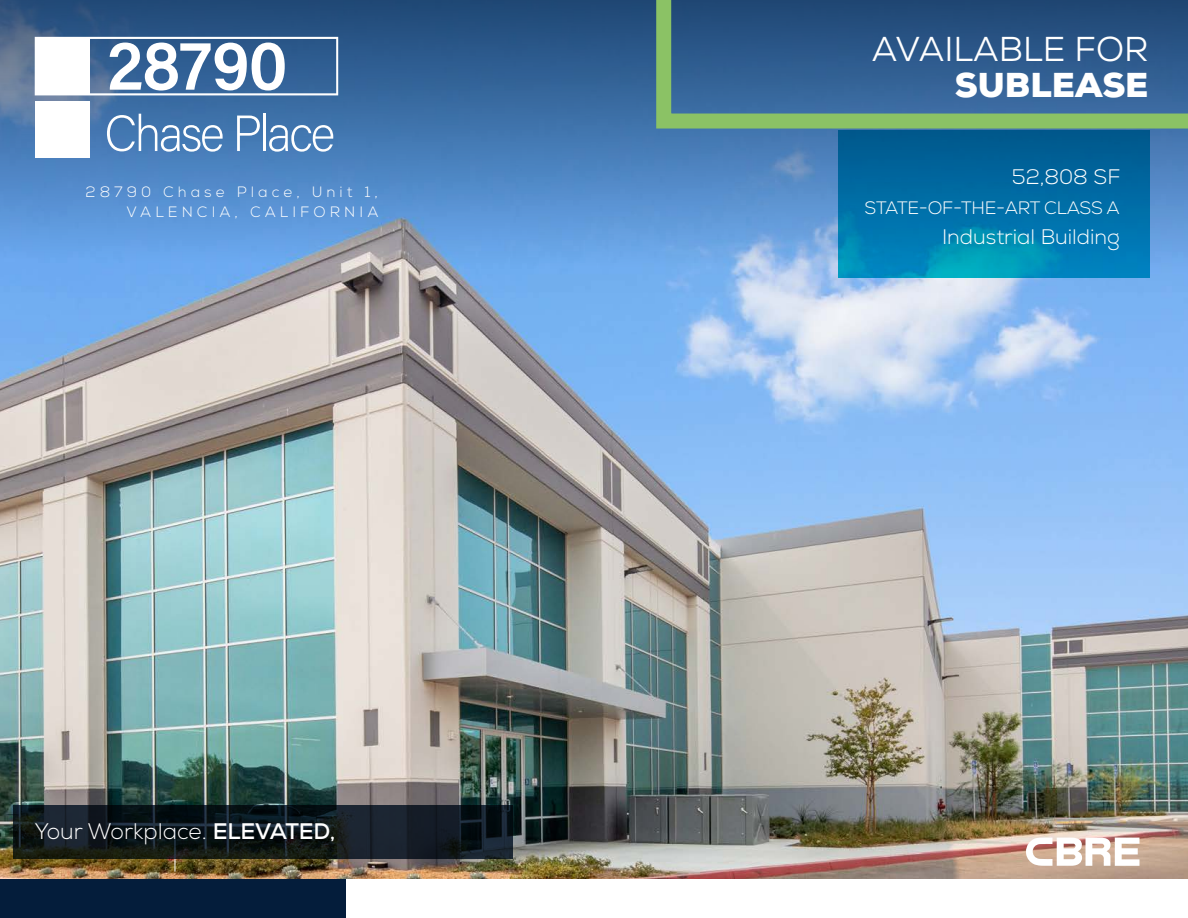
<style>
.page{position:relative;width:1188px;height:918px;background:#fff}
.page>*{position:absolute;margin:0;border:0;box-sizing:border-box;transform-origin:0 0}
.t1{font:34.5px "Nexa";color:#fff}
.t2{font:900 34.5px "Nexa";color:#fff}
.t3{font:300 22.5px "Nexa";color:#fff}
.t4{font:300 21px "Nexa";color:#fff}
.t5{font:300 18px "Nexa";letter-spacing:-.01em;color:#fff}
.t6{font:300 15px/19.5px "Nexa";letter-spacing:.27em;color:#fff;text-align:right}
.s1{font-weight:700}
</style>
<div class="page">
<div style="left:0;top:118px;width:346px;height:800px;background:#041d3b"></div>
<img style="left:0;top:293px;width:1188px;height:585px">
<svg style="left:0;top:0;width:1188px;height:293px;background:#5585bc"></svg>
<hr style="left:175px;top:830px;width:1px;height:42px;background:#fff">
<svg style="left:1026px;top:838px;width:114px;height:28px"></svg>
<svg style="left:35px;top:37px;width:303px;height:58px"></svg>
<div style="left:36px;top:102px;width:54px;height:56px;background:#fff"></div>
<svg style="left:107px;top:114px;width:116px;height:38px;background:#6a93c1"></svg>
<svg style="left:237px;top:116px;width:23px;height:35px"></svg>
<hr style="left:263px;top:114px;width:3px;height:37px;background:#fff">
<svg style="left:269px;top:125px;width:64px;height:27px;background:#7ca1ca"></svg>
<div style="left:36px;top:38px;width:54px;height:56px;background:#fff"></div>
<svg style="left:14px;top:805px;width:499px;height:54px;background:#111a1f"></svg>
<svg style="left:838px;top:130px;width:311px;height:148px;background:#0071a6"></svg>
<svg style="left:656px;top:0;width:532px;height:129px;background:#3a6886"></svg>
<p class="t6" style="left:86px;top:183px;width:294px">28790 Chase Place, Unit 1,<br>VALENCIA, CALIFORNIA</p>
<p class="t3" style="left:34px;top:818px;width:302px">Your Workplace. <span class="s1">ELEVATED,</span></p>
<p class="t1" style="left:872px;top:27px;width:278px">AVAILABLE FOR</p>
<p class="t2" style="left:955px;top:63px;width:195px">SUBLEASE</p>
<p class="t4" style="left:1012px;top:164px;width:110px">52,808 SF</p>
<p class="t5" style="left:865px;top:197px;width:257px">STATE-OF-THE-ART CLASS A</p>
<p class="t4" style="left:942px;top:224px;width:179px">Industrial Building</p>
</div>
